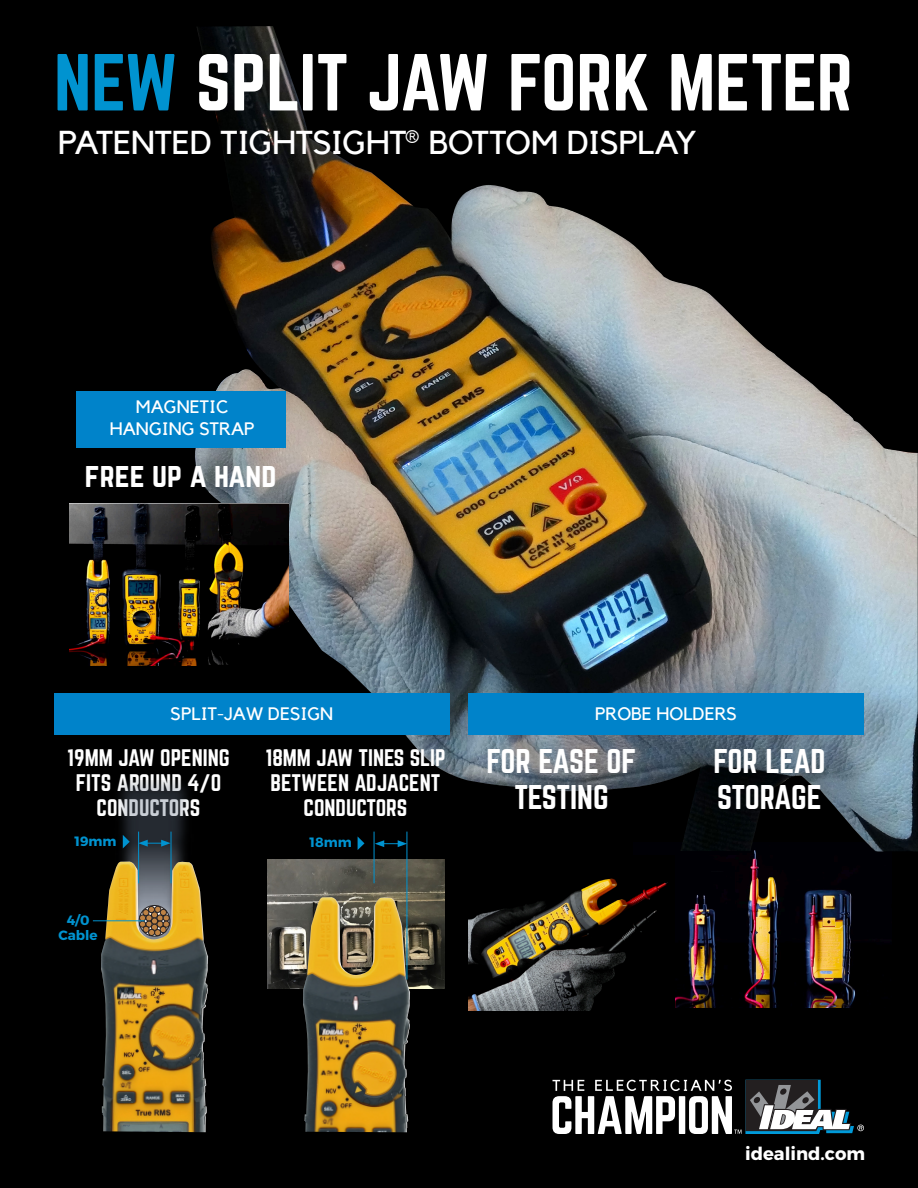
<style>
.page{position:relative;width:918px;height:1188px;background:#000}
.page>*{position:absolute;margin:0;border:0;box-sizing:border-box;transform-origin:0 0}
.t1{font:70.65px "Norwester";color:#fff}
.t2{font:33px "Kollektif";letter-spacing:-.01em;color:#fff}
.t3{font:30px/36px "Norwester";letter-spacing:-.005em;color:#fff}
.t4{font:21px/25.2px "Norwester";color:#fff;text-align:center}
.t5{font:18px/21.6px "Kollektif";color:#fff;text-align:center}
.t6{font:700 18px "Montserrat";color:#fff}
.t7{font:700 13.5px/15px "Montserrat";color:#0093d0;text-align:center}
.s1{color:#0093d0}
</style>
<div class="page">
<img style="left:675px;top:852px;width:181px;height:156px">
<img style="left:194px;top:26px;width:724px;height:826px">
<svg style="left:553px;top:1080px;width:311px;height:54px"></svg>
<img style="left:468px;top:878px;width:200px;height:133px">
<img style="left:69px;top:503px;width:220px;height:163px">
<div style="left:76px;top:391px;width:210px;height:56px;background:#0083ca"></div>
<div style="left:468px;top:693px;width:396px;height:42px;background:#0083ca"></div>
<div style="left:54px;top:693px;width:396px;height:42px;background:#0083ca"></div>
<img style="left:98px;top:781px;width:111px;height:176px">
<img style="left:106px;top:781px;width:94px;height:80px">
<svg style="left:123px;top:835px;width:7px;height:13px"></svg>
<hr style="left:138px;top:832px;width:1px;height:51px;background:#0093d0">
<hr style="left:171px;top:832px;width:1px;height:51px;background:#0093d0">
<svg style="left:138px;top:840px;width:33px;height:7px"></svg>
<img style="left:268px;top:860px;width:177px;height:129px">
<img style="left:303px;top:897px;width:107px;height:235px">
<img style="left:101px;top:861px;width:107px;height:271px">
<svg style="left:375px;top:840px;width:32px;height:7px"></svg>
<hr style="left:407px;top:832px;width:1px;height:148px;background:#0093d0">
<hr style="left:374px;top:832px;width:1px;height:51px;background:#0093d0">
<svg style="left:358px;top:836px;width:6px;height:14px"></svg>
<hr style="left:93px;top:920px;width:52px;height:1px;background:#0093d0">
<h1 class="t1" style="left:54px;top:49px;width:800px"><span class="s1">NEW</span> SPLIT JAW FORK METER</h1>
<h2 class="t2" style="left:58px;top:123px;width:640px">PATENTED TIGHTSIGHT<sup>®</sup> BOTTOM DISPLAY</h2>
<p class="t5" style="left:110px;top:396px;width:146px">MAGNETIC<br>HANGING STRAP</p>
<h3 class="t3" style="left:85px;top:458px;width:193px">free up a hand</h3>
<p class="t5" style="left:171px;top:703px;width:164px">SPLIT-JAW DESIGN</p>
<p class="t4" style="left:67px;top:746px;width:164px">19MM JAW OPENING<br>FITS AROUND 4/0<br>CONDUCTORS</p>
<p class="t4" style="left:265px;top:746px;width:182px">18MM JAW TINES SLIP<br>BETWEEN ADJACENT<br>CONDUCTORS</p>
<h3 class="t3" style="left:486px;top:745px;width:152px;text-align:center">FOR EASE OF<br>TESTING</h3>
<p class="t7" style="left:75px;top:834px;width:44px">19mm</p>
<p class="t5" style="left:595px;top:703px;width:143px">PROBE HOLDERS</p>
<h3 class="t3" style="left:713px;top:744px;width:114px">FOR LEAD<br>STORAGE</h3>
<p class="t7" style="left:310px;top:835px;width:44px">18mm</p>
<p class="t7" style="left:59px;top:913px;width:41px">4/0<br>Cable</p>
<p class="t6" style="left:745px;top:1143px;width:122px">idealind.com</p>
</div>
